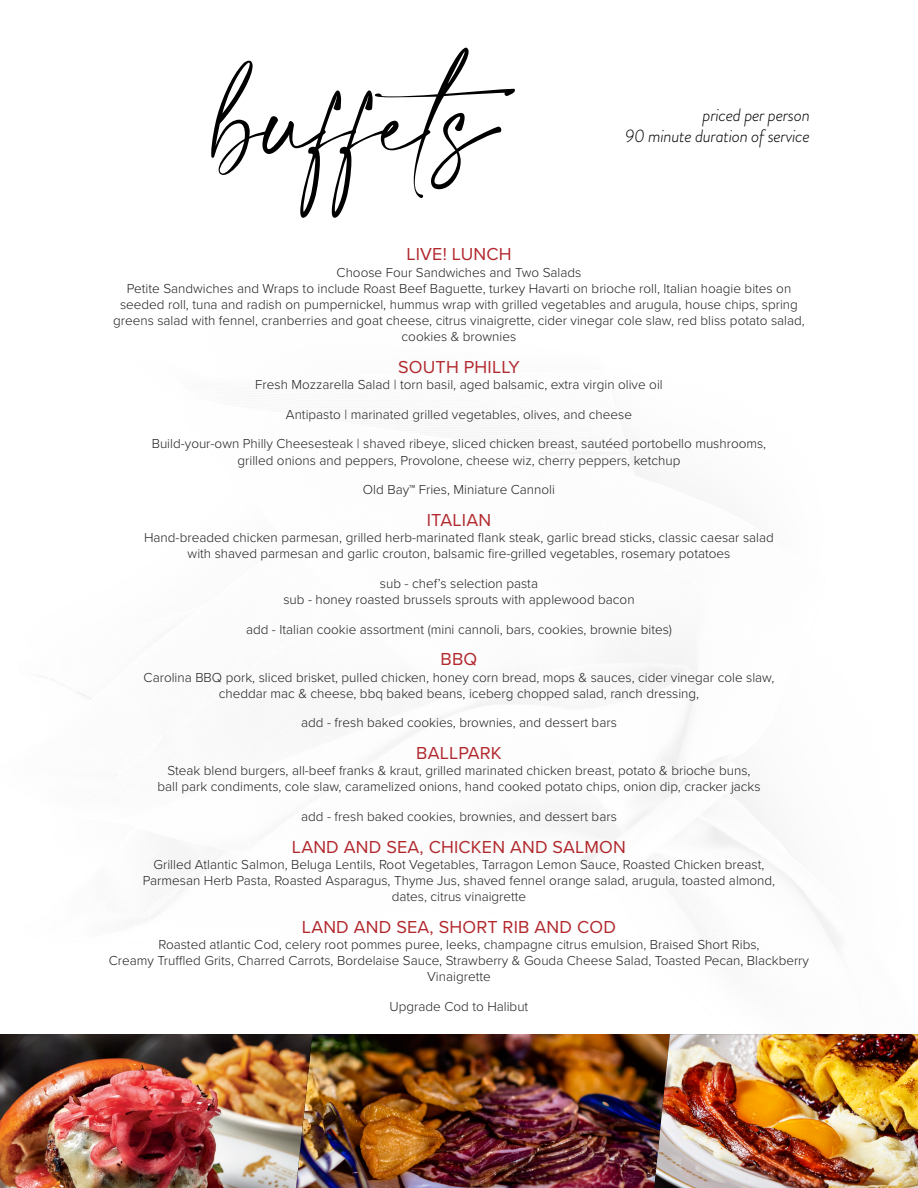
<style>
.page{position:relative;width:918px;height:1188px;background:#fff}
.page>*{position:absolute;margin:0;border:0;box-sizing:border-box;transform-origin:0 0}
.t1{font:86.85px "Amalfi Coast";letter-spacing:-.03em;color:#000001}
.NEW_Items{font:18px "Proxima Nova";letter-spacing:.01em;color:#b1282d}
.t2{font:italic 300 18px "Brandon Grotesque";letter-spacing:-.02em;color:#000001}
.NEW_Descr{font:300 13.5px/16.2px "Proxima Nova";color:#231f20;text-align:center}
</style>
<div class="page">
<img style="left:312px;top:1034px;width:342px;height:154px">
<img style="left:654px;top:1034px;width:264px;height:154px">
<img style="left:0;top:1034px;width:312px;height:154px">
<p class="t1" style="left:214px;top:73px;width:352px">buffets</p>
<p class="NEW_Items" style="left:406px;top:241px;width:107px">LIVE! LUNCH</p>
<p class="NEW_Descr" style="left:113px;top:263px;width:693px">Choose Four Sandwiches and Two Salads<br>Petite Sandwiches and Wraps to include Roast Beef Baguette, turkey Havarti on brioche roll, Italian hoagie bites on seeded roll, tuna and radish on pumpernickel, hummus wrap with grilled vegetables and arugula, house chips, spring greens salad with fennel, cranberries and goat cheese, citrus vinaigrette, cider vinegar cole slaw, red bliss potato salad, cookies &amp; brownies</p>
<p class="NEW_Items" style="left:398px;top:353px;width:123px">SOUTH PHILLY</p>
<p class="NEW_Descr" style="left:255px;top:376px;width:409px">Fresh Mozzarella Salad | torn basil, aged balsamic, extra virgin olive oil</p>
<p class="NEW_Descr" style="left:286px;top:405px;width:348px">Antipasto | marinated grilled vegetables, olives, and cheese</p>
<p class="NEW_Descr" style="left:152px;top:435px;width:616px">Build-your-own Philly Cheesesteak | shaved ribeye, sliced chicken breast, sautéed portobello mushrooms, grilled onions and peppers, Provolone, cheese wiz, cherry peppers, ketchup</p>
<p class="NEW_Descr" style="left:363px;top:481px;width:194px">Old Bay™ Fries, Miniature Cannoli</p>
<p class="NEW_Items" style="left:427px;top:506px;width:66px">ITALIAN</p>
<p class="NEW_Descr" style="left:144px;top:529px;width:631px">Hand-breaded chicken parmesan, grilled herb-marinated flank steak, garlic bread sticks, classic caesar salad with shaved parmesan and garlic crouton, balsamic fire-grilled vegetables, rosemary potatoes</p>
<p class="NEW_Descr" style="left:283px;top:575px;width:353px">sub - chef’s selection pasta<br>sub - honey roasted brussels sprouts with applewood bacon</p>
<p class="NEW_Descr" style="left:246px;top:621px;width:427px">add - Italian cookie assortment (mini cannoli, bars, cookies, brownie bites)</p>
<p class="NEW_Items" style="left:441px;top:646px;width:38px">BBQ</p>
<p class="NEW_Descr" style="left:144px;top:668px;width:632px">Carolina BBQ pork, sliced brisket, pulled chicken, honey corn bread, mops &amp; sauces, cider vinegar cole slaw, cheddar mac &amp; cheese, bbq baked beans, iceberg chopped salad, ranch dressing,</p>
<p class="NEW_Descr" style="left:301px;top:714px;width:317px">add - fresh baked cookies, brownies, and dessert bars</p>
<p class="NEW_Items" style="left:416px;top:740px;width:87px">BALLPARK</p>
<p class="NEW_Descr" style="left:157px;top:762px;width:605px">Steak blend burgers, all-beef franks &amp; kraut, grilled marinated chicken breast, potato &amp; brioche buns, ball park condiments, cole slaw, caramelized onions, hand cooked potato chips, onion dip, cracker jacks</p>
<p class="NEW_Descr" style="left:301px;top:808px;width:317px">add - fresh baked cookies, brownies, and dessert bars</p>
<p class="NEW_Items" style="left:292px;top:833px;width:336px">LAND AND SEA, CHICKEN AND SALMON</p>
<p class="NEW_Descr" style="left:143px;top:855px;width:634px">Grilled Atlantic Salmon, Beluga Lentils, Root Vegetables, Tarragon Lemon Sauce, Roasted Chicken breast,<br>Parmesan Herb Pasta, Roasted Asparagus, Thyme Jus, shaved fennel orange salad, arugula, toasted almond, dates, citrus vinaigrette</p>
<p class="NEW_Items" style="left:302px;top:913px;width:316px">LAND AND SEA, SHORT RIB AND COD</p>
<p class="NEW_Descr" style="left:109px;top:936px;width:702px">Roasted atlantic Cod, celery root pommes puree, leeks, champagne citrus emulsion, Braised Short Ribs,<br>Creamy Truffled Grits, Charred Carrots, Bordelaise Sauce, Strawberry &amp; Gouda Cheese Salad, Toasted Pecan, Blackberry<br>Vinaigrette</p>
<p class="NEW_Descr" style="left:390px;top:998px;width:140px">Upgrade Cod to Halibut</p>
<p class="t2" style="left:703px;top:102px;width:109px">priced per person</p>
<p class="t2" style="left:625px;top:124px;width:186px">90 minute duration of service</p>
</div>
